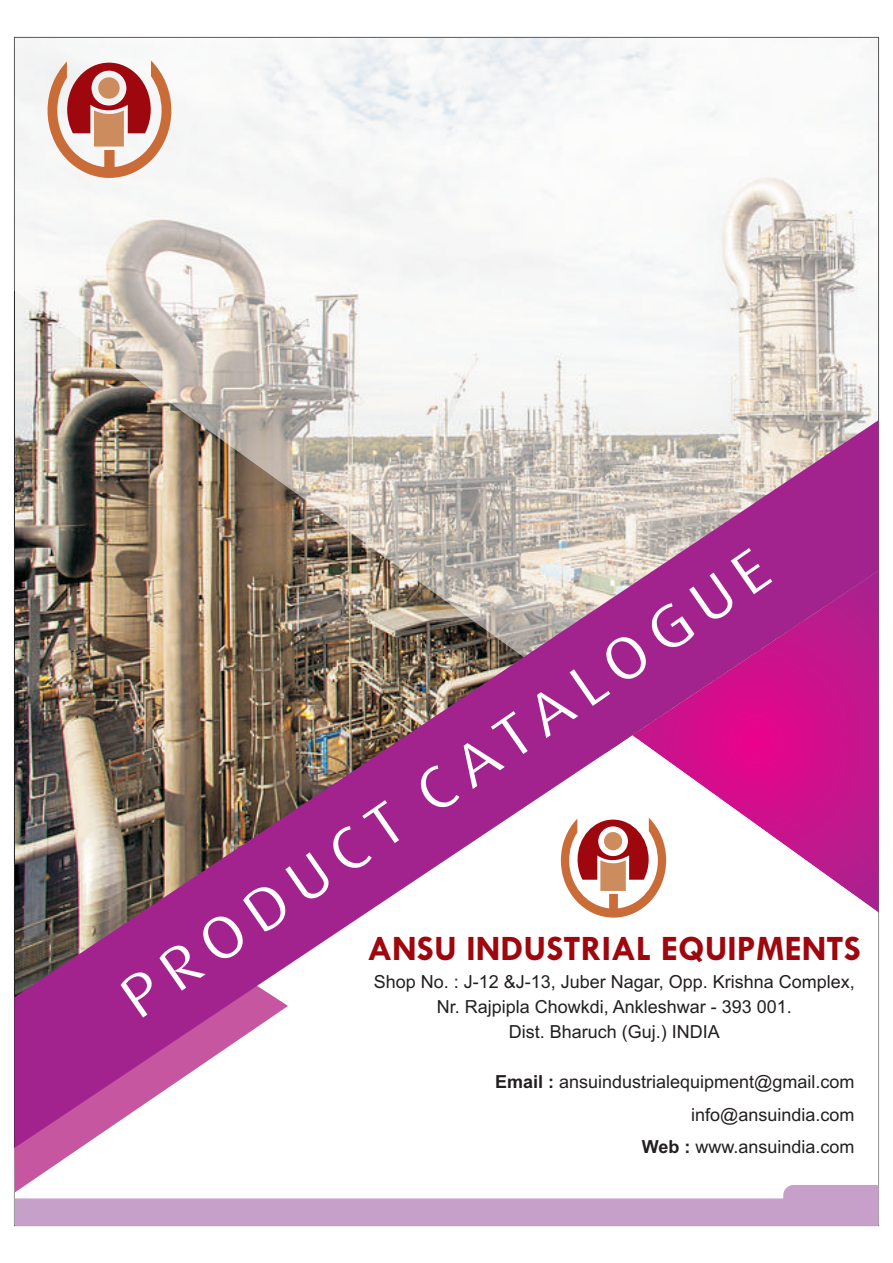
<style>
.page{position:relative;width:893px;height:1263px;background:#fff}
.page>*{position:absolute;margin:0;border:0;box-sizing:border-box;transform-origin:0 0}
.t1{font:59.25px "Dax Wide";color:#fff}
.t2{font:700 36px "Tw Cen";color:#9d070d}
.t3{font:18px/25.2px "Arial";color:#231f20;text-align:center}
.s1{font-weight:700}
</style>
<div class="page">
<svg style="left:14px;top:37px;width:864px;height:383px;fill:#f6f7f7"></svg>
<svg style="left:14px;top:1148px;width:66px;height:44px;fill:#c656a0"></svg>
<img style="left:14px;top:420px;width:864px;height:728px">
<svg style="left:48px;top:61px;width:123px;height:117px"></svg>
<svg style="left:561px;top:818px;width:105px;height:100px"></svg>
<svg style="left:15px;top:1185px;width:863px;height:40px"></svg>
<h1 class="t1" style="left:110px;top:978px;width:774px;rotate:-35deg">PRODUCT CATALOGUE</h1>
<h2 class="t2" style="left:367px;top:935px;width:495px">ANSU INDUSTRIAL EQUIPMENTS</h2>
<p class="t3" style="left:374px;top:970px;width:483px">Shop No. : J-12 &amp;J-13, Juber Nagar, Opp. Krishna Complex,<br>Nr. Rajpipla Chowkdi, Ankleshwar - 393 001.<br>Dist. Bharuch (Guj.) INDIA</p>
<p class="t3" style="left:495px;top:1068px;width:361px;line-height:32.1px;text-align:right"><span class="s1">Email :</span> ansuindustrialequipment@gmail.com info@ansuindia.com<br><span class="s1">Web :</span> www.ansuindia.com</p>
</div>
